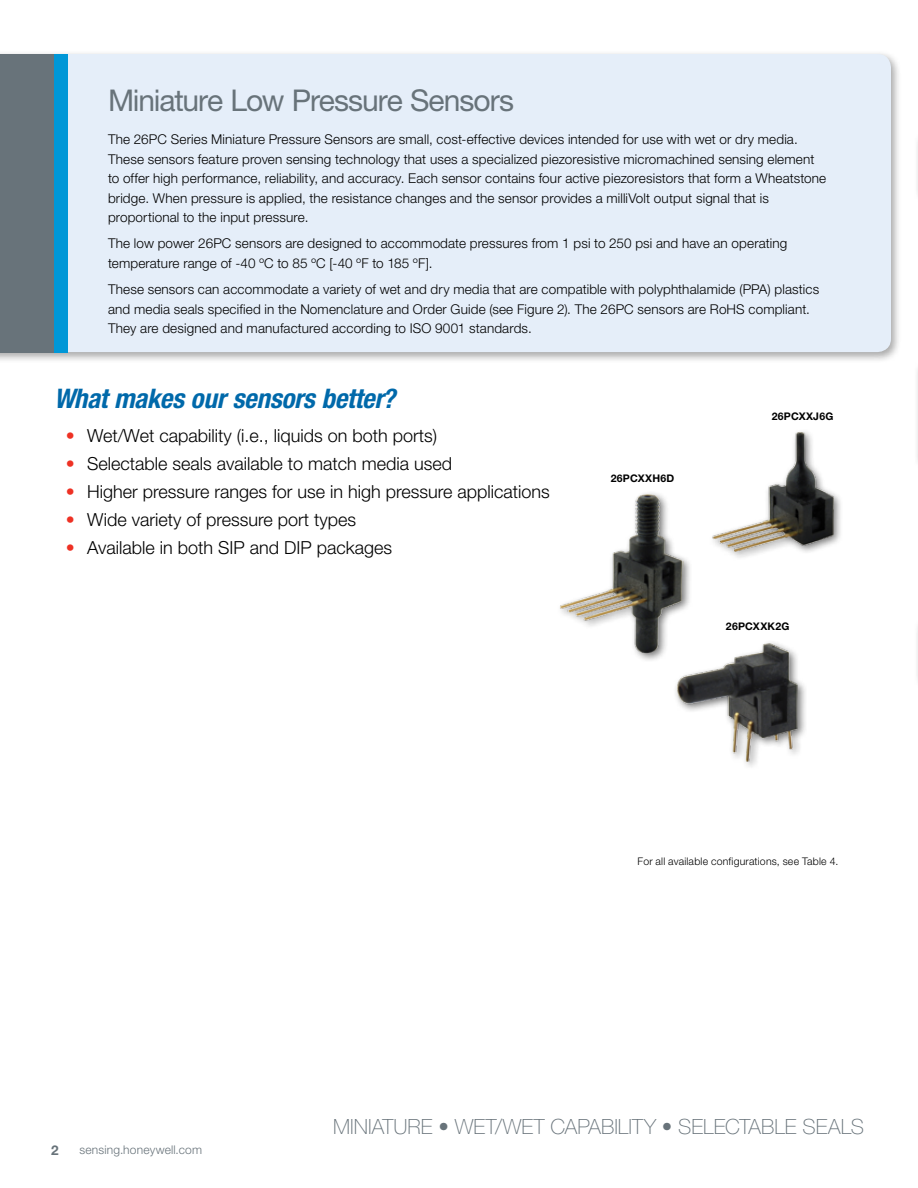
<style>
.page{position:relative;width:918px;height:1188px;background:#fff}
.page>*{position:absolute;margin:0;border:0;box-sizing:border-box;transform-origin:0 0}
.t1{font:30px "Helvetica Neue LT Std";letter-spacing:-.035em;color:#68737a}
.t2{font:italic 700 condensed 27px "Helvetica Neue LT Std";letter-spacing:-.01em;color:#0069aa}
.t3{font:100 21px "Helvetica Neue LT Std";color:#68737a}
.t4{font:300 18px "Helvetica Neue LT Std";color:#000}
.t5{font:300 13.5px/19.5px "Helvetica Neue LT Std";letter-spacing:.01em;color:#000}
.t6{font:700 13.5px "Helvetica Neue LT Std";color:#68737a}
.t7{font:300 12px "Helvetica Neue LT Std";letter-spacing:.015em;color:#68737a}
.t8{font:300 10.5px "Helvetica Neue LT Std";letter-spacing:.02em;color:#000}
.t9{font:700 10.5px "Helvetica Neue LT Std";letter-spacing:.025em;color:#000}
.s1{color:#ee3124}
</style>
<div class="page">
<div style="left:0;top:50px;width:902px;height:313px;background:#000;opacity:.34"></div>
<div style="left:68px;top:54px;width:823px;height:298px;background:#e5eef9"></div>
<div style="left:8px;top:54px;width:60px;height:298px;background:#0097d7"></div>
<div style="left:0;top:54px;width:54px;height:298px;background:#68737a"></div>
<div style="left:556px;top:490px;width:136px;height:173px;background:#000;opacity:.54"></div>
<img style="left:558px;top:493px;width:126px;height:160px">
<div style="left:709px;top:429px;width:135px;height:132px;background:#000;opacity:.54"></div>
<img style="left:710px;top:431px;width:125px;height:121px">
<div style="left:673px;top:640px;width:135px;height:131px;background:#000;opacity:.54"></div>
<img style="left:675px;top:642px;width:126px;height:120px">
<svg style="left:917px;top:142px;width:1px;height:50px"></svg>
<hr style="left:914px;top:361px;width:4px;height:109px;background:#fafafa">
<hr style="left:917px;top:365px;width:1px;height:94px;background:#68737a">
<svg style="left:917px;top:628px;width:1px;height:50px"></svg>
<h1 class="t1" style="left:108px;top:82px;width:408px">Miniature Low Pressure Sensors</h1>
<p class="t5" style="left:108px;top:129px;width:720px">The 26PC Series Miniature Pressure Sensors are small, cost-effective devices intended for use with wet or dry media.<br>These sensors feature proven sensing technology that uses a specialized piezoresistive micromachined sensing element to offer high performance, reliability, and accuracy. Each sensor contains four active piezoresistors that form a Wheatstone bridge. When pressure is applied, the resistance changes and the sensor provides a milliVolt output signal that is proportional to the input pressure.</p>
<p class="t5" style="left:108px;top:233px;width:681px">The low power 26PC sensors are designed to accommodate pressures from 1 psi to 250 psi and have an operating temperature range of -40 ºC to 85 ºC [-40 ºF to 185 ºF].</p>
<p class="t5" style="left:108px;top:279px;width:713px">These sensors can accommodate a variety of wet and dry media that are compatible with polyphthalamide (PPA) plastics and media seals specified in the Nomenclature and Order Guide (see Figure 2). The 26PC sensors are RoHS compliant.<br>They are designed and manufactured according to ISO 9001 standards.</p>
<h2 class="t2" style="left:54px;top:382px;width:343px">What makes our sensors better?</h2>
<h3 class="t4" style="left:66px;top:425px;width:373px"><span class="s1">•</span> Wet/Wet capability (i.e., liquids on both ports)</h3>
<h3 class="t4" style="left:66px;top:453px;width:388px"><span class="s1">•</span> Selectable seals available to match media used</h3>
<h3 class="t4" style="left:66px;top:481px;width:485px"><span class="s1">•</span> Higher pressure ranges for use in high pressure applications</h3>
<h3 class="t4" style="left:66px;top:508px;width:292px"><span class="s1">•</span> Wide variety of pressure port types</h3>
<h3 class="t4" style="left:66px;top:536px;width:328px"><span class="s1">•</span> Available in both SIP and DIP packages</h3>
<p class="t9" style="left:611px;top:472px;width:65px">26PCXXH6D</p>
<p class="t9" style="left:772px;top:410px;width:63px">26PCXXJ6G</p>
<p class="t9" style="left:726px;top:620px;width:65px">26PCXXK2G</p>
<p class="t8" style="left:638px;top:854px;width:202px">For all available configurations, see Table 4.</p>
<p class="t6" style="left:51px;top:1142px;width:9px">2</p>
<p class="t7" style="left:79px;top:1143px;width:124px">sensing.honeywell.com</p>
<h3 class="t3" style="left:333px;top:1114px;width:532px">MINIATURE • WET/WET Capability • SELECTABLE SEALS</h3>
</div>
